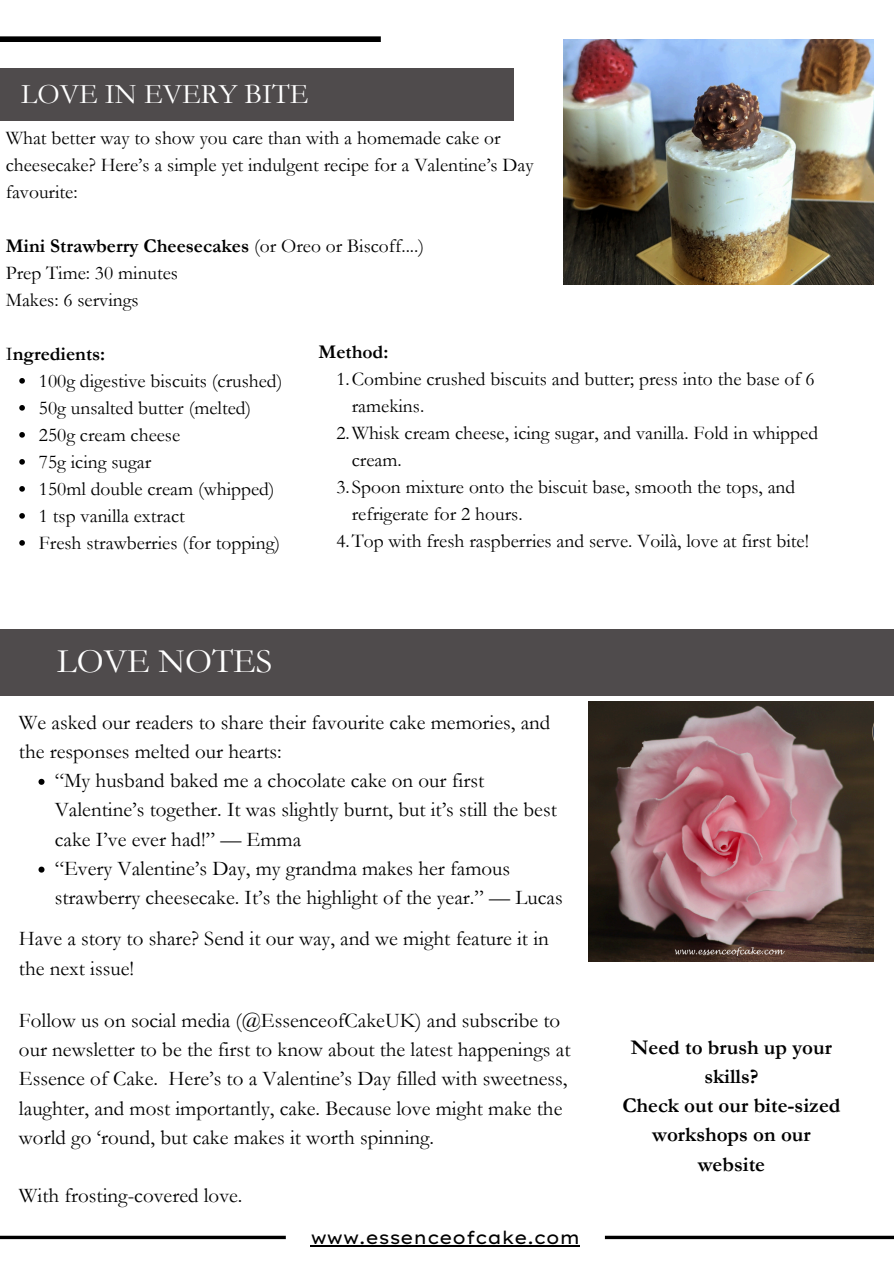
<style>
.page{position:relative;width:894px;height:1264px;background:#fff}
.page>*{position:absolute;margin:0;border:0;box-sizing:border-box;transform-origin:0 0}
.t1{font:34.5px "Garamond";color:#fff}
.t2{font:28.5px "Garamond";color:#fff}
.t3{font:21px/29.2px "Garamond";color:#000}
.t4{font:700 21px/29.2px "Garamond";color:#000;text-align:center}
.t5{font:19.5px/27px "Garamond";color:#000}
.t6{font:700 19.5px "Garamond";color:#000}
.t7{font:18px "Lexend Exa";color:#000}
.s1{font-weight:700}
.s2{font-weight:400}
</style>
<div class="page">
<div style="left:0;top:36px;width:381px;height:6px;background:#000"></div>
<div style="left:0;top:629px;width:893px;height:66px;background:#4f4b4c"></div>
<svg style="left:604px;top:1235px;width:289px;height:4px"></svg>
<svg style="left:0;top:1235px;width:286px;height:4px"></svg>
<div style="left:0;top:69px;width:513px;height:52px;background:#4f4b4c"></div>
<img style="left:588px;top:701px;width:285px;height:260px">
<img style="left:564px;top:39px;width:309px;height:245px">
<hr style="left:311px;top:1245px;width:268px;height:1px;background:#000">
<svg style="left:19px;top:378px;width:6px;height:5px"></svg>
<svg style="left:19px;top:405px;width:6px;height:5px"></svg>
<svg style="left:19px;top:432px;width:6px;height:5px"></svg>
<svg style="left:19px;top:459px;width:6px;height:5px"></svg>
<svg style="left:19px;top:486px;width:6px;height:5px"></svg>
<svg style="left:19px;top:513px;width:6px;height:5px"></svg>
<svg style="left:19px;top:540px;width:6px;height:5px"></svg>
<svg style="left:38px;top:778px;width:6px;height:6px"></svg>
<svg style="left:38px;top:866px;width:6px;height:6px"></svg>
<h4 class="t2" style="left:21px;top:79px;width:289px">LOVE IN EVERY BITE</h4>
<h4 class="t5" style="left:6px;top:124px;width:529px">What better way to show you care than with a homemade cake or cheesecake? Here’s a simple yet indulgent recipe for a Valentine’s Day favourite:</h4>
<p class="t5" style="left:6px;top:232px;width:420px"><span class="s1">Mini Strawberry Cheesecakes</span> (or Oreo or Biscoff....)<br>Prep Time: 30 minutes<br>Makes: 6 servings</p>
<p class="t6" style="left:6px;top:343px;width:101px"><span class="s2">I</span>ngredients:</p>
<p class="t5" style="left:39px;top:367px;width:245px">100g digestive biscuits (crushed)</p>
<p class="t5" style="left:39px;top:394px;width:214px">50g unsalted butter (melted)</p>
<p class="t5" style="left:39px;top:421px;width:143px">250g cream cheese</p>
<p class="t5" style="left:39px;top:448px;width:114px">75g icing sugar</p>
<p class="t5" style="left:39px;top:475px;width:237px">150ml double cream (whipped)</p>
<h3 class="t5" style="left:39px;top:502px;width:147px">1 tsp vanilla extract</h3>
<p class="t5" style="left:39px;top:529px;width:242px">Fresh strawberries (for topping)</p>
<p class="t6" style="left:318px;top:341px;width:71px">Method:</p>
<p class="t5" style="left:351px;top:366px;width:464px;text-indent:-15px">1.Combine crushed biscuits and butter; press into the base of 6 ramekins.</p>
<h4 class="t5" style="left:351px;top:420px;width:467px;text-indent:-15px">2.Whisk cream cheese, icing sugar, and vanilla. Fold in whipped cream.</h4>
<p class="t5" style="left:351px;top:474px;width:445px;text-indent:-15px">3.Spoon mixture onto the biscuit base, smooth the tops, and refrigerate for 2 hours.</p>
<h4 class="t5" style="left:336px;top:528px;width:474px">4.Top with fresh raspberries and serve. Voilà, love at first bite!</h4>
<p class="t1" style="left:57px;top:642px;width:217px">LOVE NOTES</p>
<p class="t3" style="left:19px;top:707px;width:533px">We asked our readers to share their favourite cake memories, and the responses melted our hearts:</p>
<p class="t3" style="left:55px;top:766px;width:503px">“My husband baked me a chocolate cake on our first<br>Valentine’s together. It was slightly burnt, but it’s still the best cake I’ve ever had!” — Emma</p>
<p class="t3" style="left:55px;top:854px;width:509px">“Every Valentine’s Day, my grandma makes her famous strawberry cheesecake. It’s the highlight of the year.” — Lucas</p>
<h1 class="t3" style="left:19px;top:924px;width:531px">Have a story to share? Send it our way, and we might feature it in the next issue!</h1>
<p class="t3" style="left:19px;top:1005px;width:553px">Follow us on social media (@EssenceofCakeUK) and subscribe to our newsletter to be the first to know about the latest happenings at Essence of Cake. Here’s to a Valentine’s Day filled with sweetness, laughter, and most importantly, cake. Because love might make the world go ‘round, but cake makes it worth spinning.</p>
<h2 class="t3" style="left:19px;top:1181px;width:225px">With frosting-covered love.</h2>
<h4 class="t7" style="left:311px;top:1226px;width:270px">www.essenceofcake.com</h4>
<h4 class="t4" style="left:622px;top:1032px;width:219px">Need to brush up your skills?<br>Check out our bite-sized workshops on our website</h4>
</div>
